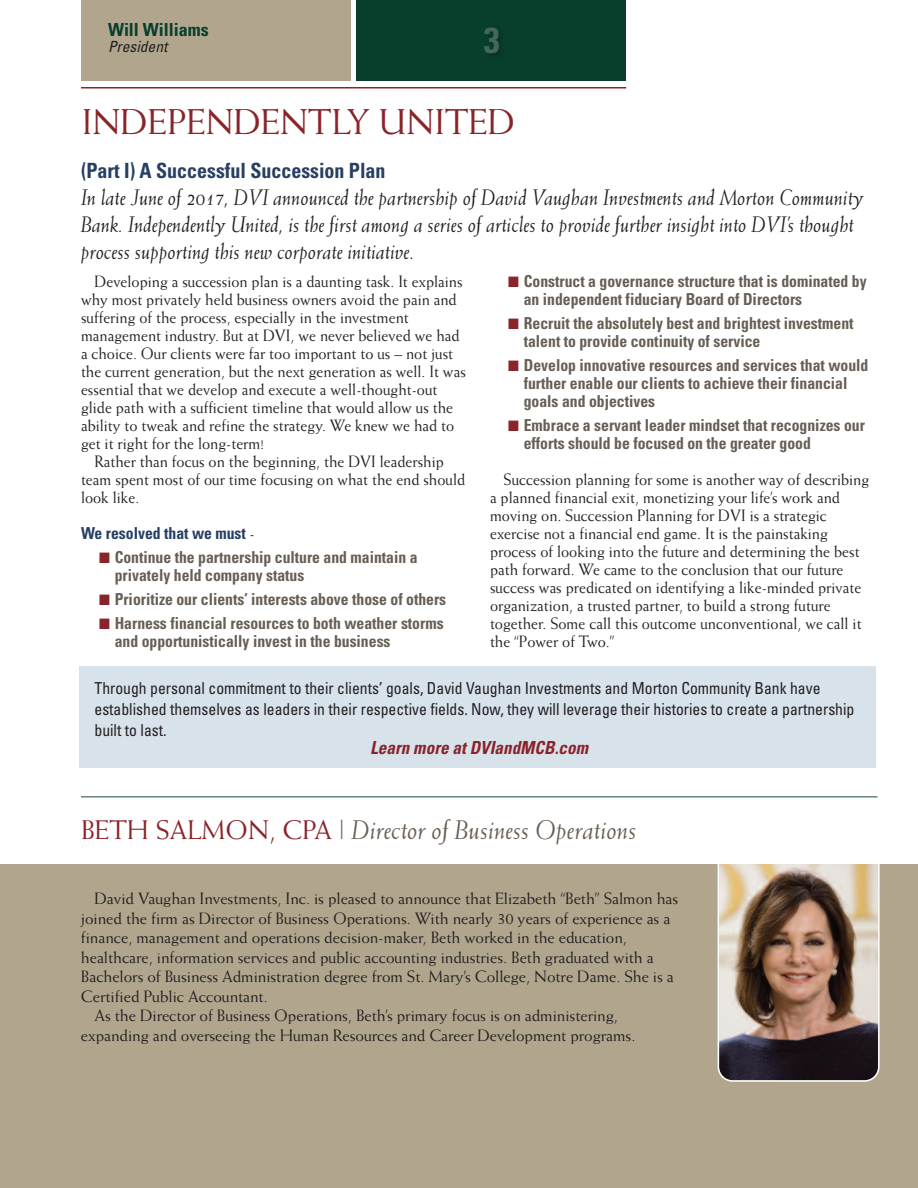
<style>
.page{position:relative;width:918px;height:1188px;background:#fff}
.page>*{position:absolute;margin:0;border:0;box-sizing:border-box;transform-origin:0 0}
.t1{font:36px "Weiss";color:#89242a}
.t2{font:700 condensed 36px "Univers";color:#436858}
.t3{font:italic 27px "Weiss";color:#675e54}
.t4{font:italic 22.5px/27px "Weiss";color:#231f20;scale:.95 1}
.t5{font:700 condensed 21px "Univers";color:#263f62;scale:.95 1}
.t6{font:italic 700 condensed 18px "Univers";letter-spacing:.005em;color:#89242a;scale:.95 1}
.t7{font:700 condensed 18px "Univers";color:#083f2c}
.t8{font:16.5px/18px "Weiss";color:#231f20;scale:.95 1}
.t9{font:700 condensed 16.5px/18px "Univers";color:#675e54;scale:.95 1}
.t10{font:16.5px "Weiss";color:#231f20}
.t11{font:condensed 16.5px/21px "Univers";color:#231f20;scale:.95 1}
.t12{font:700 condensed 16.5px "Univers";color:#263f62;scale:.95 1}
.t13{font:italic condensed 15.45px "Univers";letter-spacing:.005em;color:#231f20}
.s1{font-family:"Weiss";font-weight:400;font-stretch:normal;color:#231f20}
.s2{color:#89242a}
.s3{font-style:normal;color:#89242a}
.s4{font-style:normal}
</style>
<div class="page">
<div style="left:0;top:864px;width:918px;height:324px;background:#b1a68d"></div>
<div style="left:80px;top:667px;width:796px;height:101px;background:#d7e2eb"></div>
<div style="left:81px;top:0;width:270px;height:81px;background:#b1a68d"></div>
<div style="left:356px;top:0;width:270px;height:81px;background:#083f2c"></div>
<hr style="left:81px;top:87px;width:545px;height:1px;background:#89242a">
<img style="left:718px;top:864px;width:162px;height:218px">
<hr style="left:81px;top:796px;width:797px;height:2px;background:#61857e">
<p class="t7" style="left:108px;top:23px;width:102px">Will Williams</p>
<p class="t13" style="left:108px;top:41px;width:61px">President</p>
<h1 class="t2" style="left:484px;top:27px;width:17px">3</h1>
<h1 class="t1" style="left:82px;top:109px;width:435px">INDEPENDENTLY UNITED</h1>
<p class="t5" style="left:81px;top:163px;width:322px">(Part I) A Successful Succession Plan</p>
<p class="t4" style="left:81px;top:186px;width:826px">In late June of 2017, DVI announced the partnership of David Vaughan Investments and Morton Community<br>Bank. Independently United, is the first among a series of articles to provide further insight into DVI’s thought process supporting this new corporate initiative.</p>
<p class="t8" style="left:81px;top:273px;width:407px;text-indent:14px">Developing a succession plan is a daunting task. It explains why most privately held business owners avoid the pain and suffering of the process, especially in the investment management industry. But at DVI, we never believed we had a choice. Our clients were far too important to us – not just the current generation, but the next generation as well. It was essential that we develop and execute a well-thought-out glide path with a sufficient timeline that would allow us the ability to tweak and refine the strategy. We knew we had to get it right for the long-term!</p>
<p class="t8" style="left:81px;top:453px;width:406px;text-indent:14px">Rather than focus on the beginning, the DVI leadership team spent most of our time focusing on what the end should look like.</p>
<p class="t12" style="left:81px;top:527px;width:184px">We resolved that we must <span class="s1">-</span></p>
<p class="t9" style="left:115px;top:549px;width:320px;text-indent:-16px"><span class="s2">■</span> Continue the partnership culture and maintain a privately held company status</p>
<p class="t9" style="left:99px;top:591px;width:367px"><span class="s2">■</span> Prioritize our clients’ interests above those of others</p>
<p class="t9" style="left:115px;top:615px;width:348px;text-indent:-16px"><span class="s2">■</span> Harness financial resources to both weather storms and opportunistically invest in the business</p>
<p class="t9" style="left:524px;top:273px;width:362px;text-indent:-16px"><span class="s2">■</span> Construct a governance structure that is dominated by an independent fiduciary Board of Directors</p>
<p class="t9" style="left:524px;top:315px;width:349px;text-indent:-16px"><span class="s2">■</span> Recruit the absolutely best and brightest investment talent to provide continuity of service</p>
<p class="t9" style="left:524px;top:357px;width:364px;text-indent:-16px"><span class="s2">■</span> Develop innovative resources and services that would further enable our clients to achieve their financial goals and objectives</p>
<p class="t9" style="left:524px;top:417px;width:361px;text-indent:-16px"><span class="s2">■</span> Embrace a servant leader mindset that recognizes our efforts should be focused on the greater good</p>
<p class="t8" style="left:490px;top:471px;width:401px;text-indent:13px">Succession planning for some is another way of describing a planned financial exit, monetizing your life’s work and moving on. Succession Planning for DVI is a strategic exercise not a financial end game. It is the painstaking process of looking into the future and determining the best path forward. We came to the conclusion that our future success was predicated on identifying a like-minded private organization, a trusted partner, to build a strong future together. Some call this outcome unconventional, we call it the “Power of Two.”</p>
<p class="t11" style="left:95px;top:679px;width:801px">Through personal commitment to their clients’ goals, David Vaughan Investments and Morton Community Bank have established themselves as leaders in their respective fields. Now, they will leverage their histories to create a partnership built to last.</p>
<p class="t6" style="left:370px;top:741px;width:231px">Learn more at DVIandMCB.com</p>
<h2 class="t3" style="left:81px;top:819px;width:557px"><span class="s3">BETH SALMON, CPA</span> <span class="s4">|</span> Director of Business Operations</h2>
<p class="t10" style="left:94px;top:892px;width:585px">David Vaughan Investments, Inc. is pleased to announce that Elizabeth “Beth” Salmon has</p>
<p class="t10" style="left:81px;top:912px;width:591px">joined the firm as Director of Business Operations. With nearly 30 years of experience as a</p>
<p class="t10" style="left:81px;top:931px;width:548px">finance, management and operations decision-maker, Beth worked in the education,</p>
<p class="t10" style="left:81px;top:951px;width:574px">healthcare, information services and public accounting industries. Beth graduated with a</p>
<p class="t10" style="left:81px;top:970px;width:594px">Bachelors of Business Administration degree from St. Mary’s College, Notre Dame. She is a</p>
<p class="t10" style="left:81px;top:990px;width:188px">Certified Public Accountant.</p>
<p class="t10" style="left:94px;top:1009px;width:525px">As the Director of Business Operations, Beth’s primary focus is on administering,</p>
<p class="t10" style="left:81px;top:1029px;width:556px">expanding and overseeing the Human Resources and Career Development programs.</p>
</div>
